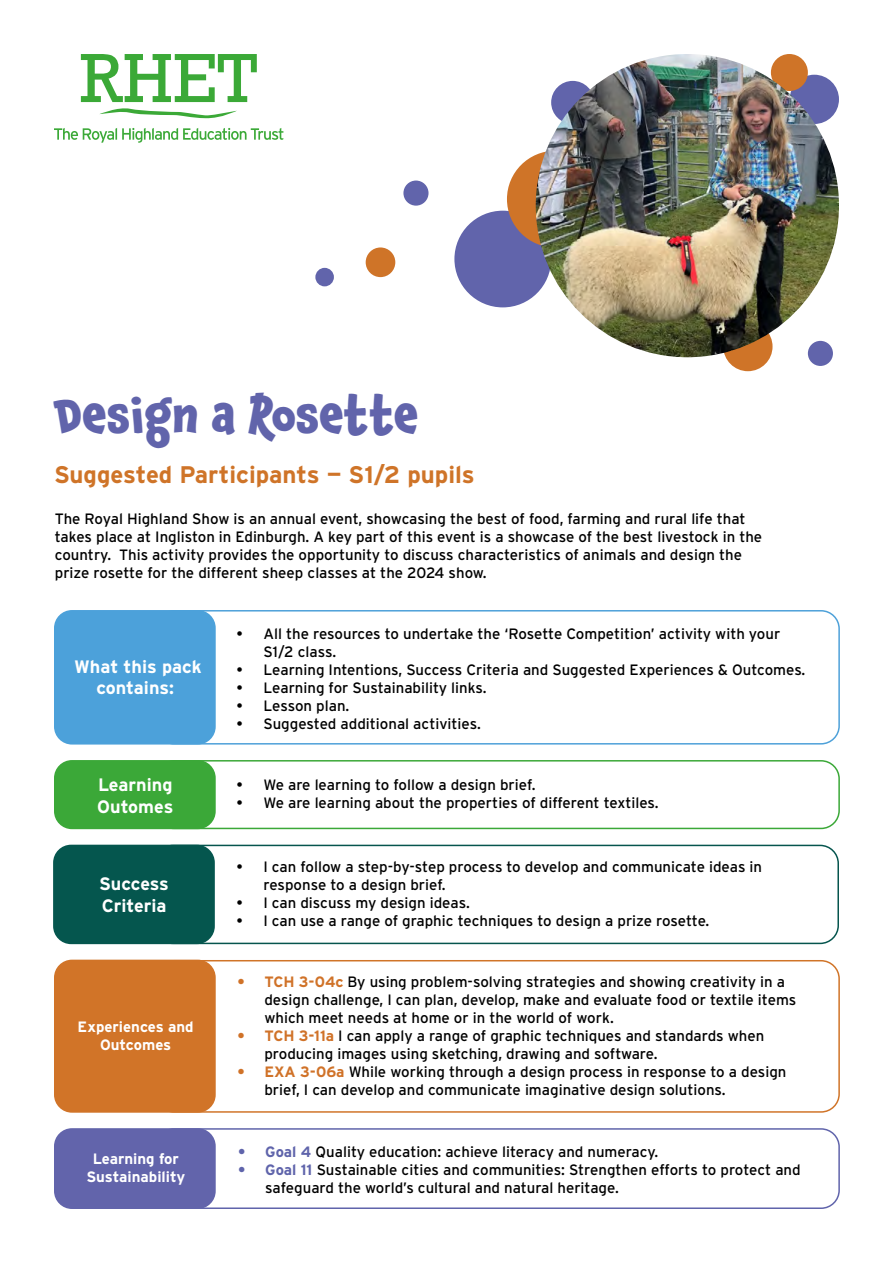
<style>
.page{position:relative;width:893px;height:1263px;background:#fff}
.page>*{position:absolute;margin:0;border:0;box-sizing:border-box;transform-origin:0 0}
.t1{font:700 48px "Chaloops W00";color:#6164ab}
.t2{font:700 24px "Interstate";color:#cf7428}
.t3{font:700 18px/21.6px "Interstate";color:#fff}
.t4{font:15px/18px "Interstate";color:#000}
.t5{font:700 15px/18px "Interstate";color:#fff;text-align:center}
.s1{font-weight:700;color:#d07228}
.s2{font-weight:700;color:#5f64ab}
</style>
<div class="page">
<div style="left:155px;top:610px;width:685px;height:134px;border:2px solid #4ea1d9;border-radius:18px"></div>
<div style="left:54px;top:610px;width:162px;height:134px;background:#4ca1da;border-radius:18px"></div>
<div style="left:155px;top:760px;width:685px;height:69px;border:2px solid #3ba838;border-radius:18px"></div>
<div style="left:54px;top:760px;width:162px;height:69px;background:#3ba838;border-radius:18px"></div>
<div style="left:154px;top:845px;width:685px;height:99px;border:2px solid #06554e;border-radius:18px"></div>
<div style="left:53px;top:845px;width:162px;height:99px;background:#05564e;border-radius:18px"></div>
<div style="left:155px;top:960px;width:685px;height:153px;border:2px solid #d07428;border-radius:18px"></div>
<div style="left:54px;top:960px;width:162px;height:153px;background:#d17428;border-radius:18px"></div>
<div style="left:155px;top:1128px;width:685px;height:81px;border:2px solid #6064ab;border-radius:18px"></div>
<div style="left:54px;top:1128px;width:162px;height:81px;background:#6264ab;border-radius:18px"></div>
<svg style="left:81px;top:54px;width:176px;height:65px"></svg>
<svg style="left:54px;top:128px;width:229px;height:15px"></svg>
<div style="left:454px;top:211px;width:97px;height:96px;background:#6164ab;border-radius:50%"></div>
<div style="left:790px;top:75px;width:49px;height:49px;background:#6064ab;border-radius:50%"></div>
<div style="left:403px;top:181px;width:25px;height:25px;background:#6164ab;border-radius:50%"></div>
<div style="left:808px;top:341px;width:25px;height:25px;background:#6164ab;border-radius:50%"></div>
<div style="left:315px;top:268px;width:19px;height:18px;background:#6164ab;border-radius:50%"></div>
<div style="left:551px;top:81px;width:43px;height:43px;background:#6164ab;border-radius:50%"></div>
<div style="left:507px;top:151px;width:97px;height:96px;background:#cf7428;border-radius:50%"></div>
<div style="left:723px;top:322px;width:49px;height:49px;background:#cf7428;border-radius:50%"></div>
<div style="left:771px;top:54px;width:37px;height:37px;background:#cf7428;border-radius:50%"></div>
<div style="left:366px;top:247px;width:29px;height:30px;background:#cf7428;border-radius:50%"></div>
<img style="left:536px;top:54px;width:303px;height:303px;border-radius:152px">
<h1 class="t1" style="left:54px;top:375px;width:366px">Design a Rosette</h1>
<h2 class="t2" style="left:54px;top:460px;width:422px">Suggested Participants — S1/2 pupils</h2>
<p class="t4" style="left:55px;top:509px;width:709px">The Royal Highland Show is an annual event, showcasing the best of food, farming and rural life that takes place at Ingliston in Edinburgh. A key part of this event is a showcase of the best livestock in the country. This activity provides the opportunity to discuss characteristics of animals and design the prize rosette for the different sheep classes at the 2024 show.</p>
<p class="t3" style="left:74px;top:655px;width:129px;text-align:center">What this pack contains:</p>
<p class="t3" style="left:97px;top:774px;width:78px">Learning<br>Outomes</p>
<p class="t3" style="left:99px;top:873px;width:71px">Success<br>Criteria</p>
<p class="t5" style="left:78px;top:1018px;width:118px">Experiences and<br>Outcomes</p>
<p class="t5" style="left:86px;top:1150px;width:100px">Learning for<br>Sustainability</p>
<p class="t4" style="left:264px;top:624px;width:518px;text-indent:-27px">• All the resources to undertake the ‘Rosette Competition’ activity with your<br>S1/2 class.</p>
<p class="t4" style="left:237px;top:660px;width:570px">• Learning Intentions, Success Criteria and Suggested Experiences &amp; Outcomes.</p>
<p class="t4" style="left:237px;top:678px;width:251px">• Learning for Sustainability links.</p>
<p class="t4" style="left:237px;top:696px;width:114px">• Lesson plan.</p>
<p class="t4" style="left:237px;top:714px;width:246px">• Suggested additional activities.</p>
<p class="t4" style="left:237px;top:776px;width:300px">• We are learning to follow a design brief.</p>
<p class="t4" style="left:237px;top:794px;width:424px">• We are learning about the properties of different textiles.</p>
<p class="t4" style="left:263px;top:857px;width:500px;text-indent:-27px">• I can follow a step-by-step process to develop and communicate ideas in response to a design brief.</p>
<p class="t4" style="left:236px;top:893px;width:235px">• I can discuss my design ideas.</p>
<p class="t4" style="left:236px;top:911px;width:474px">• I can use a range of graphic techniques to design a prize rosette.</p>
<p class="t4" style="left:264px;top:973px;width:533px;text-indent:-27px"><span class="s1">• TCH 3-04c</span> By using problem-solving strategies and showing creativity in a design challenge, I can plan, develop, make and evaluate food or textile items which meet needs at home or in the world of work.</p>
<p class="t4" style="left:264px;top:1027px;width:501px;text-indent:-27px"><span class="s1">• TCH 3-11a</span> I can apply a range of graphic techniques and standards when producing images using sketching, drawing and software.</p>
<p class="t4" style="left:264px;top:1063px;width:524px;text-indent:-27px"><span class="s1">• EXA 3-06a</span> While working through a design process in response to a design brief, I can develop and communicate imaginative design solutions.</p>
<p class="t4" style="left:238px;top:1142px;width:422px"><span class="s2">• Goal 4</span> Quality education: achieve literacy and numeracy.</p>
<p class="t4" style="left:265px;top:1160px;width:537px;text-indent:-27px"><span class="s2">• Goal 11</span> Sustainable cities and communities: Strengthen efforts to protect and safeguard the world’s cultural and natural heritage.</p>
</div>
